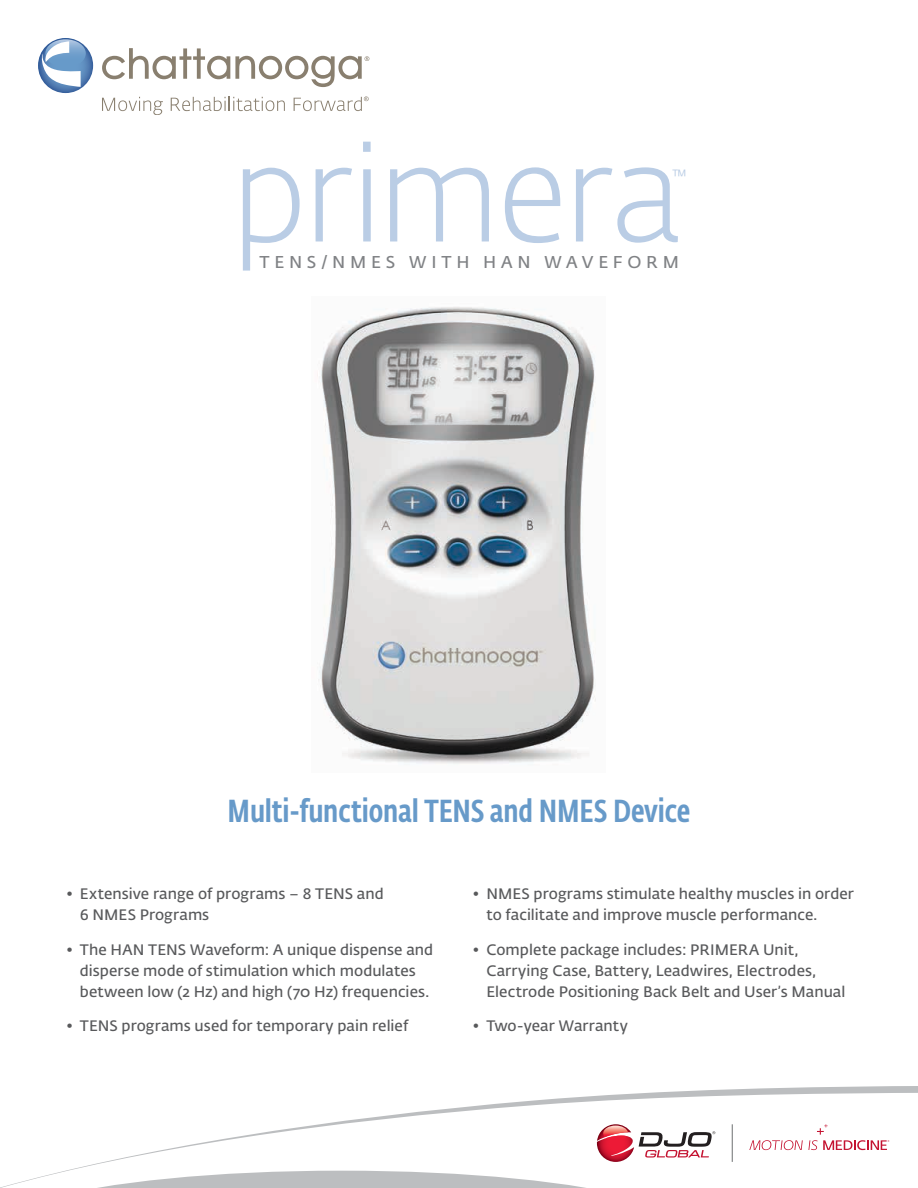
<style>
.page{position:relative;width:918px;height:1188px;background:#fff}
.page>*{position:absolute;margin:0;border:0;box-sizing:border-box;transform-origin:0 0}
.t1{font:300 132.3px "Fedra Sans Alt Pro";letter-spacing:-.025em;color:#bacde5}
.t2{font:500 31.5px "Fe Sa Cond Alt Pro";letter-spacing:-.005em;color:#679ac9}
.t3{font:300 19.05px "Fedra Sans Alt Pro";color:#bacde5}
.t4{font:600 16.95px "Fedra Sans Alt Std";letter-spacing:.28em;color:#808285}
.t5{font:600 15px/21px "Fedra Sans Alt Std";letter-spacing:.005em;color:#58595b}
</style>
<div class="page">
<img style="left:317px;top:307px;width:279px;height:457px">
<svg style="left:38px;top:38px;width:55px;height:55px"></svg>
<svg style="left:39px;top:39px;width:47px;height:48px"></svg>
<svg style="left:102px;top:97px;width:61px;height:18px"></svg>
<svg style="left:171px;top:97px;width:114px;height:14px"></svg>
<svg style="left:102px;top:48px;width:267px;height:39px"></svg>
<svg style="left:294px;top:97px;width:75px;height:14px"></svg>
<svg style="left:648px;top:1086px;width:270px;height:7px;fill:#bcbec0"></svg>
<svg style="left:65px;top:1093px;width:825px;height:78px"></svg>
<svg style="left:0;top:1171px;width:586px;height:17px"></svg>
<hr style="left:732px;top:1124px;width:1px;height:38px;background:#6d6f71">
<svg style="left:749px;top:1124px;width:140px;height:26px"></svg>
<svg style="left:597px;top:1124px;width:118px;height:38px"></svg>
<p class="t1" style="left:231px;top:107px;width:453px">primera</p>
<p class="t3" style="left:672px;top:163px;width:16px">™</p>
<p class="t4" style="left:260px;top:251px;width:421px">TENS/NMES WITH HAN WAVEFORM</p>
<p class="t2" style="left:228px;top:789px;width:464px">Multi-functional TENS and NMES Device</p>
<p class="t5" style="left:80px;top:884px;width:305px;text-indent:-13px">• Extensive range of programs – 8 TENS and<br>6 NMES Programs</p>
<p class="t5" style="left:80px;top:939px;width:355px;text-indent:-13px">• The HAN TENS Waveform: A unique dispense and disperse mode of stimulation which modulates between low (2 Hz) and high (70 Hz) frequencies.</p>
<p class="t5" style="left:67px;top:1016px;width:343px">• TENS programs used for temporary pain relief</p>
<p class="t5" style="left:486px;top:884px;width:369px;text-indent:-13px">• NMES programs stimulate healthy muscles in order to facilitate and improve muscle performance.</p>
<p class="t5" style="left:486px;top:939px;width:360px;text-indent:-13px">• Complete package includes: PRIMERA Unit,<br>Carrying Case, Battery, Leadwires, Electrodes,<br>Electrode Positioning Back Belt and User’s Manual</p>
<p class="t5" style="left:473px;top:1016px;width:156px">• Two-year Warranty</p>
</div>
